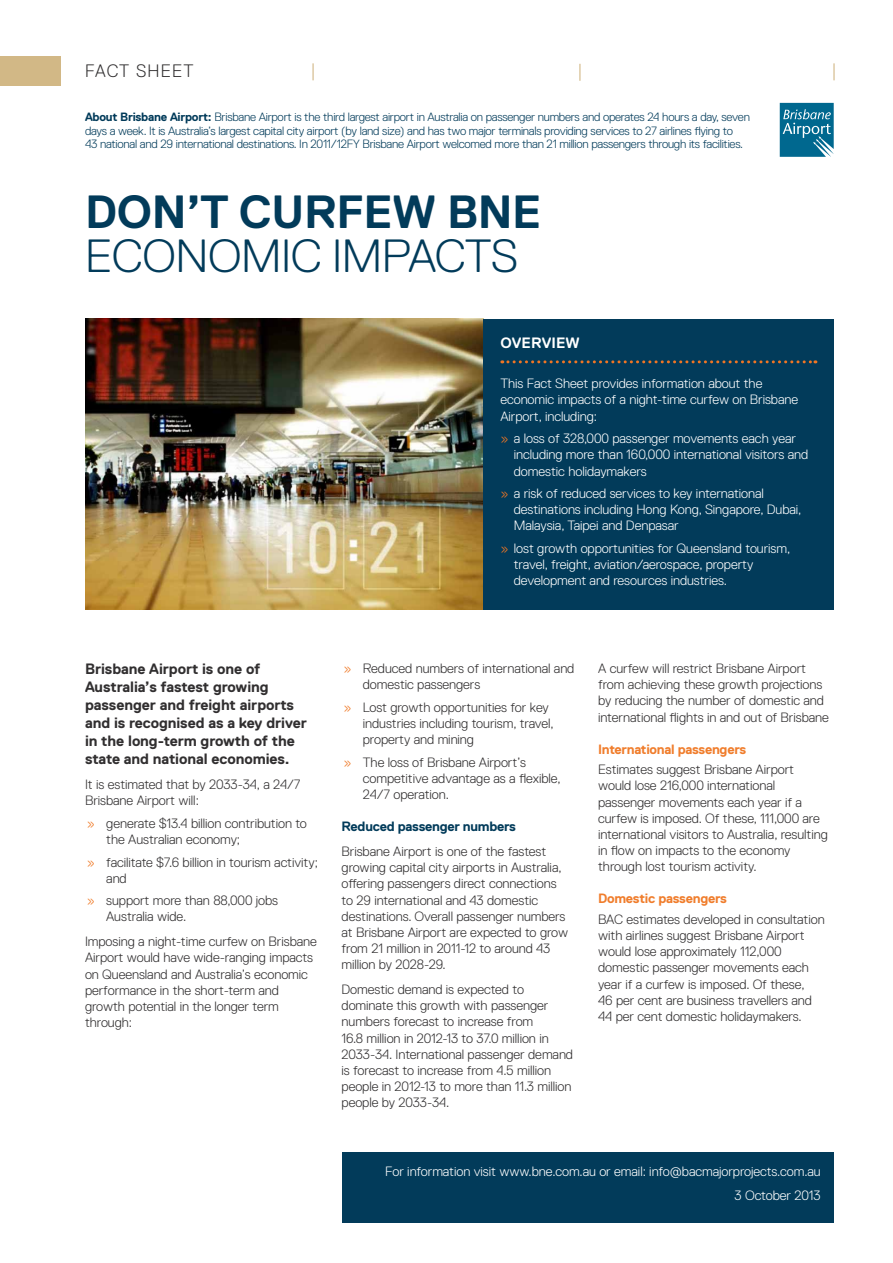
<style>
.page{position:relative;width:893px;height:1263px;background:#fff}
.page>*{position:absolute;margin:0;border:0;box-sizing:border-box;transform-origin:0 0}
.t1{font:300 46.5px "Replica Pro";letter-spacing:-.01em;color:#023b5a}
.t2{font:700 46.5px "Replica Pro";letter-spacing:-.01em;color:#023b5a}
.t3{font:300 18px "Replica Pro";letter-spacing:.07em;color:#312f30}
.t4{font:700 15px/18px "Replica Pro";letter-spacing:-.005em;color:#312f30}
.t5{font:700 15px "Replica Pro";letter-spacing:.005em;color:#fff}
.t6{font:300 13.5px/16.2px "Replica Pro";letter-spacing:-.005em;color:#312f30}
.t7{font:300 13.5px/16.2px "Replica Pro";letter-spacing:-.005em;color:#fff}
.t8{font:700 13.5px "Replica Pro";letter-spacing:-.02em;color:#f07d2c}
.t9{font:700 13.5px "Replica Pro";letter-spacing:-.02em;color:#023b5a}
.t10{font:300 12px/13.8px "Replica Pro";letter-spacing:-.02em;color:#023b5a}
.s1{font-weight:700}
.s2{color:#f07523}
.s3{color:#f07d2c}
</style>
<div class="page">
<img style="left:85px;top:319px;width:398px;height:290px">
<div style="left:483px;top:319px;width:350px;height:290px;background:#023b5a"></div>
<svg style="left:502px;top:360px;width:314px;height:3px"></svg>
<svg style="left:779px;top:102px;width:55px;height:55px"></svg>
<svg style="left:780px;top:103px;width:54px;height:54px;background:#287fa0"></svg>
<div style="left:342px;top:1152px;width:491px;height:70px;background:#023b5a"></div>
<svg style="left:312px;top:63px;width:2px;height:17px"></svg>
<svg style="left:579px;top:64px;width:1px;height:17px"></svg>
<svg style="left:833px;top:63px;width:2px;height:17px"></svg>
<div style="left:0;top:56px;width:60px;height:30px;background:#d2b886"></div>
<h2 class="t3" style="left:85px;top:60px;width:110px">FACT SHEET</h2>
<p class="t10" style="left:85px;top:110px;width:666px"><span class="s1">About Brisbane Airport:</span> Brisbane Airport is the third largest airport in Australia on passenger numbers and operates 24 hours a day, seven days a week. It is Australia’s largest capital city airport (by land size) and has two major terminals providing services to 27 airlines flying to<br>43 national and 29 international destinations. In 2011/12FY Brisbane Airport welcomed more than 21 million passengers through its facilities.</p>
<h1 class="t2" style="left:85px;top:186px;width:458px">DON’T CURFEW BNE</h1>
<h1 class="t1" style="left:85px;top:230px;width:434px">ECONOMIC IMPACTS</h1>
<p class="t5" style="left:500px;top:334px;width:81px">OVERVIEW</p>
<p class="t7" style="left:500px;top:375px;width:299px">This Fact Sheet provides information about the economic impacts of a night-time curfew on Brisbane<br>Airport, including:</p>
<p class="t7" style="left:514px;top:430px;width:296px;text-indent:-14px"><span class="s2">»</span> a loss of 328,000 passenger movements each year including more than 160,000 international visitors and domestic holidaymakers</p>
<p class="t7" style="left:514px;top:485px;width:289px;text-indent:-14px"><span class="s2">»</span> a risk of reduced services to key international destinations including Hong Kong, Singapore, Dubai,<br>Malaysia, Taipei and Denpasar</p>
<p class="t7" style="left:514px;top:540px;width:278px;text-indent:-14px"><span class="s2">»</span> lost growth opportunities for Queensland tourism, travel, freight, aviation/aerospace, property development and resources industries.</p>
<p class="t4" style="left:85px;top:660px;width:223px">Brisbane Airport is one of<br>Australia’s fastest growing passenger and freight airports and is recognised as a key driver in the long-term growth of the state and national economies.</p>
<p class="t6" style="left:85px;top:776px;width:217px">It is estimated that by 2033-34, a 24/7<br>Brisbane Airport will:</p>
<p class="t6" style="left:106px;top:815px;width:202px;text-indent:-19px"><span class="s3">»</span> generate $13.4 billion contribution to the Australian economy;</p>
<p class="t6" style="left:106px;top:854px;width:213px;text-indent:-19px"><span class="s3">»</span> facilitate $7.6 billion in tourism activity; and</p>
<p class="t6" style="left:106px;top:892px;width:173px;text-indent:-19px"><span class="s3">»</span> support more than 88,000 jobs<br>Australia wide.</p>
<p class="t6" style="left:85px;top:933px;width:233px">Imposing a night-time curfew on Brisbane Airport would have wide-ranging impacts on Queensland and Australia’s economic performance in the short-term and growth potential in the longer term through:</p>
<p class="t6" style="left:363px;top:660px;width:213px;text-indent:-19px"><span class="s3">»</span> Reduced numbers of international and domestic passengers</p>
<p class="t6" style="left:363px;top:699px;width:193px;text-indent:-19px"><span class="s3">»</span> Lost growth opportunities for key industries including tourism, travel, property and mining</p>
<p class="t6" style="left:363px;top:754px;width:199px;text-indent:-19px"><span class="s3">»</span> The loss of Brisbane Airport’s competitive advantage as a flexible,<br>24/7 operation.</p>
<p class="t9" style="left:342px;top:819px;width:176px">Reduced passenger numbers</p>
<p class="t6" style="left:342px;top:843px;width:228px">Brisbane Airport is one of the fastest growing capital city airports in Australia, offering passengers direct connections to 29 international and 43 domestic destinations. Overall passenger numbers at Brisbane Airport are expected to grow from 21 million in 2011-12 to around 43 million by 2028-29.</p>
<p class="t6" style="left:342px;top:981px;width:233px">Domestic demand is expected to dominate this growth with passenger numbers forecast to increase from<br>16.8 million in 2012-13 to 37.0 million in 2033-34. International passenger demand is forecast to increase from 4.5 million people in 2012-13 to more than 11.3 million people by 2033-34.</p>
<p class="t6" style="left:598px;top:660px;width:232px">A curfew will restrict Brisbane Airport from achieving these growth projections by reducing the number of domestic and international flights in and out of Brisbane</p>
<p class="t8" style="left:598px;top:741px;width:150px">International passengers</p>
<p class="t6" style="left:598px;top:761px;width:231px">Estimates suggest Brisbane Airport would lose 216,000 international passenger movements each year if a curfew is imposed. Of these, 111,000 are international visitors to Australia, resulting in flow on impacts to the economy through lost tourism activity.</p>
<p class="t8" style="left:598px;top:891px;width:130px">Domestic passengers</p>
<p class="t6" style="left:598px;top:911px;width:228px">BAC estimates developed in consultation with airlines suggest Brisbane Airport would lose approximately 112,000 domestic passenger movements each year if a curfew is imposed. Of these,<br>46 per cent are business travellers and 44 per cent domestic holidaymakers.</p>
<p class="t7" style="left:385px;top:1159px;width:437px;line-height:24.8px;text-align:right">For information visit www.bne.com.au or email: info@bacmajorprojects.com.au<br>3 October 2013</p>
</div>
